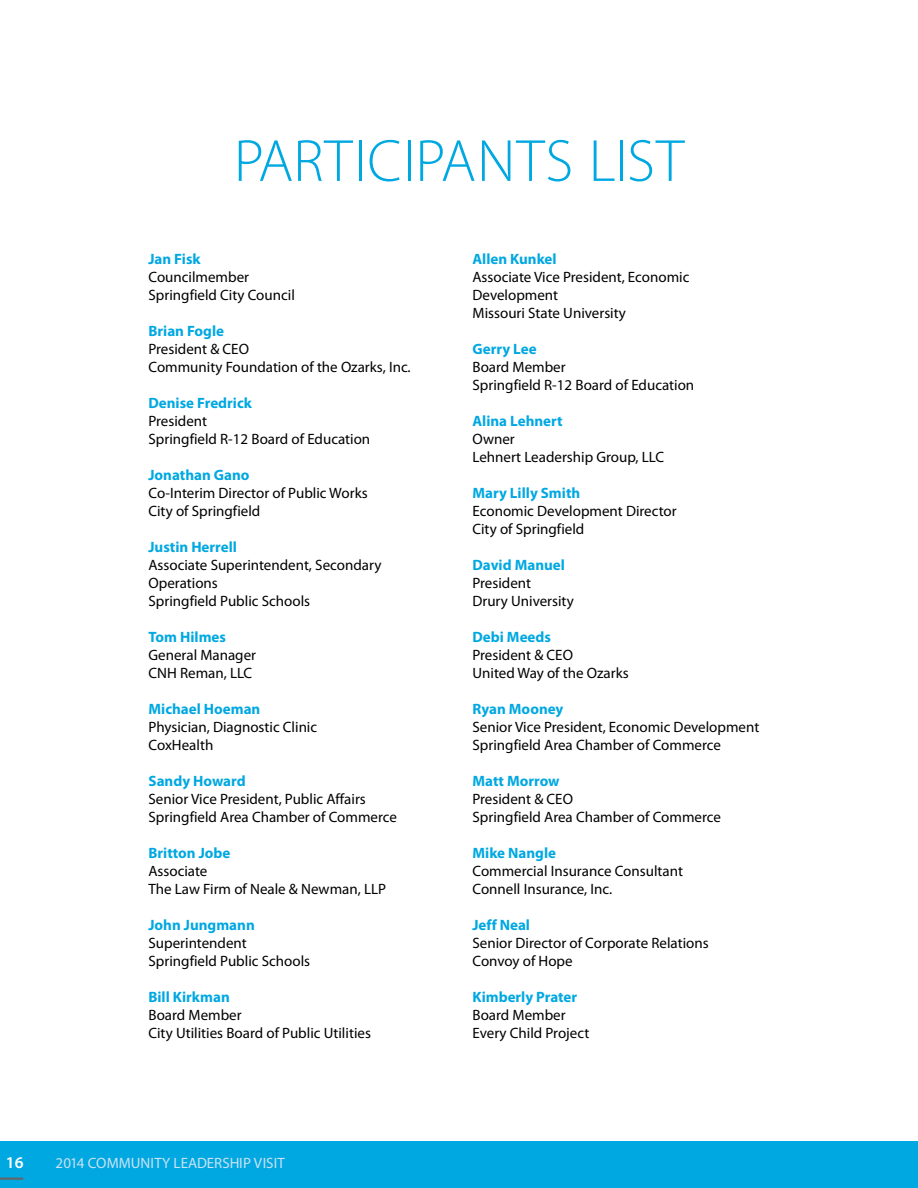
<style>
.page{position:relative;width:918px;height:1188px;background:#fff}
.page>*{position:absolute;margin:0;border:0;box-sizing:border-box;transform-origin:0 0}
.t1{font:300 60px "Myriad Pro";letter-spacing:.01em;color:#00a8e1}
.t2{font:600 16.5px "Myriad Pro";color:#fff}
.t3{font:15px/18px "Myriad Pro";color:#000}
.t4{font:700 15px "Myriad Pro";color:#00a8e1}
.t5{font:15px "Myriad Pro";color:#c9e2f4}
</style>
<div class="page">
<div style="left:0;top:1141px;width:918px;height:47px;background:#00a8e1"></div>
<hr style="left:0;top:1178px;width:23px;height:2px;background:#646569">
<h1 class="t1" style="left:234px;top:128px;width:452px">PARTICIPANTS LIST</h1>
<p class="t4" style="left:148px;top:250px;width:54px">Jan Fisk</p>
<p class="t3" style="left:148px;top:268px;width:148px">Councilmember<br>Springfield City Council</p>
<p class="t4" style="left:148px;top:322px;width:77px">Brian Fogle</p>
<p class="t3" style="left:148px;top:340px;width:264px">President &amp; CEO<br>Community Foundation of the Ozarks, Inc.</p>
<p class="t4" style="left:148px;top:394px;width:105px">Denise Fredrick</p>
<p class="t3" style="left:148px;top:412px;width:223px">President<br>Springfield R-12 Board of Education</p>
<p class="t4" style="left:148px;top:466px;width:103px">Jonathan Gano</p>
<p class="t3" style="left:148px;top:484px;width:221px">Co-Interim Director of Public Works<br>City of Springfield</p>
<p class="t4" style="left:148px;top:538px;width:90px">Justin Herrell</p>
<p class="t3" style="left:148px;top:556px;width:235px">Associate Superintendent, Secondary<br>Operations<br>Springfield Public Schools</p>
<p class="t4" style="left:148px;top:628px;width:79px">Tom Hilmes</p>
<p class="t3" style="left:148px;top:646px;width:109px">General Manager<br>CNH Reman, LLC</p>
<p class="t4" style="left:148px;top:700px;width:113px">Michael Hoeman</p>
<p class="t3" style="left:148px;top:718px;width:170px">Physician, Diagnostic Clinic<br>CoxHealth</p>
<p class="t4" style="left:148px;top:772px;width:99px">Sandy Howard</p>
<p class="t3" style="left:148px;top:790px;width:250px">Senior Vice President, Public Affairs<br>Springfield Area Chamber of Commerce</p>
<p class="t4" style="left:148px;top:844px;width:84px">Britton Jobe</p>
<p class="t3" style="left:148px;top:862px;width:239px">Associate<br>The Law Firm of Neale &amp; Newman, LLP</p>
<p class="t4" style="left:148px;top:916px;width:108px">John Jungmann</p>
<p class="t3" style="left:148px;top:934px;width:163px">Superintendent<br>Springfield Public Schools</p>
<p class="t4" style="left:148px;top:988px;width:83px">Bill Kirkman</p>
<p class="t3" style="left:148px;top:1006px;width:224px">Board Member<br>City Utilities Board of Public Utilities</p>
<p class="t2" style="left:6px;top:1152px;width:19px">16</p>
<p class="t5" style="left:55px;top:1154px;width:231px">2014 COMMUNITY LEADERSHIP VISIT</p>
<p class="t4" style="left:472px;top:250px;width:86px">Allen Kunkel</p>
<p class="t3" style="left:472px;top:268px;width:218px">Associate Vice President, Economic<br>Development<br>Missouri State University</p>
<p class="t4" style="left:472px;top:340px;width:66px">Gerry Lee</p>
<p class="t3" style="left:472px;top:358px;width:223px">Board Member<br>Springfield R-12 Board of Education</p>
<p class="t4" style="left:472px;top:412px;width:92px">Alina Lehnert</p>
<p class="t3" style="left:472px;top:430px;width:193px">Owner<br>Lehnert Leadership Group, LLC</p>
<p class="t4" style="left:472px;top:484px;width:109px">Mary Lilly Smith</p>
<p class="t3" style="left:472px;top:502px;width:206px">Economic Development Director<br>City of Springfield</p>
<p class="t4" style="left:472px;top:556px;width:94px">David Manuel</p>
<p class="t3" style="left:472px;top:574px;width:103px">President<br>Drury University</p>
<p class="t4" style="left:472px;top:628px;width:80px">Debi Meeds</p>
<p class="t3" style="left:472px;top:646px;width:158px">President &amp; CEO<br>United Way of the Ozarks</p>
<p class="t4" style="left:472px;top:700px;width:92px">Ryan Mooney</p>
<p class="t3" style="left:472px;top:718px;width:288px">Senior Vice President, Economic Development<br>Springfield Area Chamber of Commerce</p>
<p class="t4" style="left:472px;top:772px;width:89px">Matt Morrow</p>
<p class="t3" style="left:472px;top:790px;width:250px">President &amp; CEO<br>Springfield Area Chamber of Commerce</p>
<p class="t4" style="left:472px;top:844px;width:85px">Mike Nangle</p>
<p class="t3" style="left:472px;top:862px;width:212px">Commercial Insurance Consultant<br>Connell Insurance, Inc.</p>
<p class="t4" style="left:472px;top:916px;width:59px">Jeff Neal</p>
<p class="t3" style="left:472px;top:934px;width:238px">Senior Director of Corporate Relations<br>Convoy of Hope</p>
<p class="t4" style="left:472px;top:988px;width:106px">Kimberly Prater</p>
<p class="t3" style="left:472px;top:1006px;width:118px">Board Member<br>Every Child Project</p>
</div>
